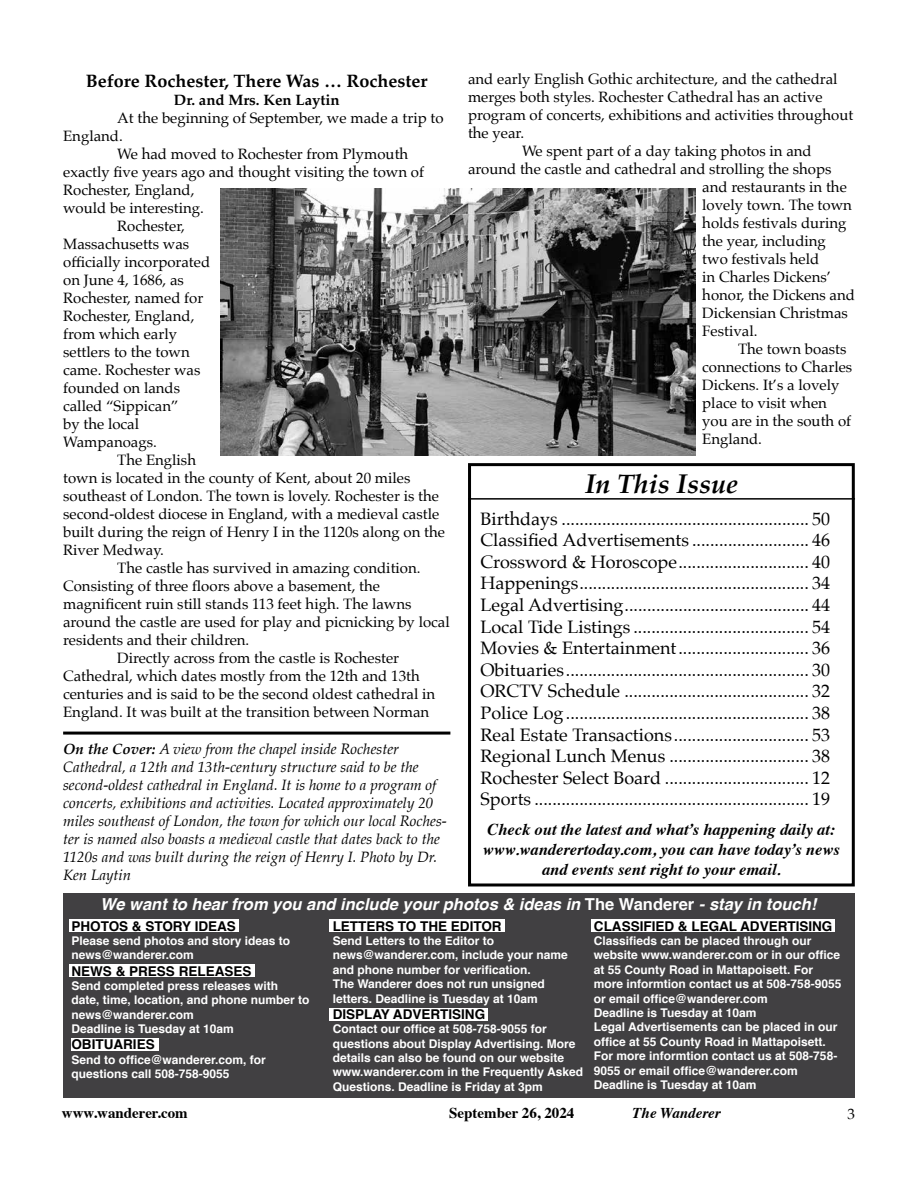
<style>
.page{position:relative;width:918px;height:1188px;background:#fff}
.page>*{position:absolute;margin:0;border:0;box-sizing:border-box;transform-origin:0 0}
.t1{font:italic 700 27px "Palatino";color:#000}
.t2{font:18px/21.6px "Palatino";color:#000;text-align:justify}
.t3{font:700 18px "Palatino";color:#000}
.t4{font:italic 700 16.5px/19.8px "Times";color:#000;text-align:center}
.t5{font:italic 700 16.5px "Helvetica";color:#fff}
.t6{font:15px "Palatino";color:#000}
.t7{font:italic 15px/18px "Palatino";color:#000}
.t8{font:700 15px "Times";color:#000}
.t9{font:700 15px "Palatino";color:#000}
.t10{font:italic 700 15px "Times";color:#000}
.t11{font:700 13.5px "Helvetica";color:#000}
.t12{font:700 12px/14.4px "Helvetica";color:#fff}
.s1{font-weight:700}
.s2{font-style:normal}
</style>
<div class="page">
<div style="left:468px;top:463px;width:387px;height:423px;border:3px solid #000"></div>
<hr style="left:468px;top:498px;width:387px;height:2px;background:#000">
<div style="left:63px;top:894px;width:792px;height:204px;background:#414042"></div>
<div style="left:70px;top:919px;width:169px;height:13px;background:#fff"></div>
<div style="left:70px;top:964px;width:185px;height:13px;background:#fff"></div>
<div style="left:71px;top:1038px;width:88px;height:13px;background:#fff"></div>
<div style="left:330px;top:919px;width:175px;height:13px;background:#fff"></div>
<div style="left:330px;top:1008px;width:158px;height:13px;background:#fff"></div>
<div style="left:592px;top:919px;width:243px;height:13px;background:#fff"></div>
<hr style="left:63px;top:732px;width:387px;height:3px;background:#000">
<img style="left:221px;top:189px;width:475px;height:267px">
<p class="t3" style="left:86px;top:65px;width:343px">Before Rochester, There Was … Rochester</p>
<p class="t9" style="left:174px;top:87px;width:167px">Dr. and Mrs. Ken Laytin</p>
<p class="t6" style="left:117px;top:105px;width:328px">At the beginning of September, we made a trip to</p>
<p class="t6" style="left:63px;top:123px;width:61px">England.</p>
<p class="t6" style="left:117px;top:141px;width:293px">We had moved to Rochester from Plymouth</p>
<p class="t6" style="left:63px;top:159px;width:362px">exactly five years ago and thought visiting the town of</p>
<p class="t6" style="left:63px;top:177px;width:133px">Rochester, England,</p>
<p class="t6" style="left:63px;top:195px;width:142px">would be interesting.</p>
<p class="t6" style="left:117px;top:213px;width:69px">Rochester,</p>
<p class="t6" style="left:63px;top:231px;width:128px">Massachusetts was</p>
<p class="t6" style="left:63px;top:249px;width:149px">officially incorporated</p>
<p class="t6" style="left:63px;top:267px;width:122px">on June 4, 1686, as</p>
<p class="t6" style="left:63px;top:285px;width:142px">Rochester, named for</p>
<p class="t6" style="left:63px;top:303px;width:133px">Rochester, England,</p>
<p class="t6" style="left:63px;top:321px;width:115px">from which early</p>
<p class="t6" style="left:63px;top:339px;width:128px">settlers to the town</p>
<p class="t6" style="left:63px;top:357px;width:139px">came. Rochester was</p>
<p class="t6" style="left:63px;top:375px;width:119px">founded on lands</p>
<p class="t6" style="left:63px;top:393px;width:117px">called “Sippican”</p>
<p class="t6" style="left:63px;top:411px;width:78px">by the local</p>
<p class="t6" style="left:63px;top:429px;width:95px">Wampanoags.</p>
<p class="t6" style="left:117px;top:447px;width:80px">The English</p>
<p class="t6" style="left:63px;top:465px;width:349px">town is located in the county of Kent, about 20 miles</p>
<p class="t6" style="left:63px;top:483px;width:377px">southeast of London. The town is lovely. Rochester is the</p>
<p class="t6" style="left:63px;top:501px;width:378px">second-oldest diocese in England, with a medieval castle</p>
<p class="t6" style="left:63px;top:519px;width:383px">built during the reign of Henry I in the 1120s along on the</p>
<p class="t6" style="left:63px;top:537px;width:102px">River Medway.</p>
<p class="t6" style="left:117px;top:555px;width:305px">The castle has survived in amazing condition.</p>
<p class="t6" style="left:63px;top:573px;width:318px">Consisting of three floors above a basement, the</p>
<p class="t6" style="left:63px;top:591px;width:350px">magnificent ruin still stands 113 feet high. The lawns</p>
<p class="t6" style="left:63px;top:609px;width:388px">around the castle are used for play and picnicking by local</p>
<p class="t6" style="left:63px;top:627px;width:188px">residents and their children.</p>
<p class="t6" style="left:117px;top:645px;width:284px">Directly across from the castle is Rochester</p>
<p class="t6" style="left:63px;top:663px;width:358px">Cathedral, which dates mostly from the 12th and 13th</p>
<p class="t6" style="left:63px;top:681px;width:374px">centuries and is said to be the second oldest cathedral in</p>
<p class="t6" style="left:63px;top:699px;width:368px">England. It was built at the transition between Norman</p>
<p class="t7" style="left:63px;top:740px;width:385px"><span class="s1">On the Cover:</span> A view from the chapel inside Rochester Cathedral, a 12th and 13th-century structure said to be the second-oldest cathedral in England. It is home to a program of concerts, exhibitions and activities. Located approximately 20 miles southeast of London, the town for which our local Roches&shy;ter is named also boasts a medieval castle that dates back to the 1120s and was built during the reign of Henry I. Photo by Dr.<br>Ken Laytin</p>
<p class="t6" style="left:468px;top:67px;width:371px">and early English Gothic architecture, and the cathedral</p>
<p class="t6" style="left:468px;top:85px;width:356px">merges both styles. Rochester Cathedral has an active</p>
<p class="t6" style="left:468px;top:103px;width:387px">program of concerts, exhibitions and activities throughout</p>
<p class="t6" style="left:468px;top:121px;width:58px">the year.</p>
<p class="t6" style="left:522px;top:139px;width:291px">We spent part of a day taking photos in and</p>
<p class="t6" style="left:468px;top:157px;width:365px">around the castle and cathedral and strolling the shops</p>
<p class="t6" style="left:702px;top:175px;width:146px">and restaurants in the</p>
<p class="t6" style="left:702px;top:193px;width:151px">lovely town. The town</p>
<p class="t6" style="left:702px;top:211px;width:146px">holds festivals during</p>
<p class="t6" style="left:702px;top:229px;width:125px">the year, including</p>
<p class="t6" style="left:702px;top:247px;width:119px">two festivals held</p>
<p class="t6" style="left:702px;top:265px;width:130px">in Charles Dickens’</p>
<p class="t6" style="left:702px;top:283px;width:154px">honor, the Dickens and</p>
<p class="t6" style="left:702px;top:301px;width:147px">Dickensian Christmas</p>
<p class="t6" style="left:702px;top:319px;width:57px">Festival.</p>
<p class="t6" style="left:738px;top:337px;width:110px">The town boasts</p>
<p class="t6" style="left:702px;top:355px;width:151px">connections to Charles</p>
<p class="t6" style="left:702px;top:373px;width:139px">Dickens. It’s a lovely</p>
<p class="t6" style="left:702px;top:391px;width:126px">place to visit when</p>
<p class="t6" style="left:702px;top:409px;width:150px">you are in the south of</p>
<p class="t6" style="left:702px;top:427px;width:61px">England.</p>
<h1 class="t1" style="left:585px;top:461px;width:154px">In This Issue</h1>
<p class="t2" style="left:480px;top:508px;width:351px">Birthdays ....................................................... 50<br>Classified Advertisements .......................... 46<br>Crossword &amp; Horoscope............................. 40<br>Happenings................................................... 34<br>Legal Advertising......................................... 44<br>Local Tide Listings ....................................... 54<br>Movies &amp; Entertainment............................. 36<br>Obituaries...................................................... 30<br>ORCTV Schedule ......................................... 32<br>Police Log...................................................... 38<br>Real Estate Transactions.............................. 53<br>Regional Lunch Menus ............................... 38<br>Rochester Select Board ................................ 12<br>Sports ............................................................. 19</p>
<p class="t4" style="left:483px;top:819px;width:358px">Check out the latest and what’s happening daily at: www.wanderertoday.com, you can have today’s news and events sent right to your email.</p>
<p class="t5" style="left:100px;top:891px;width:718px">We want to hear from you and include your photos &amp; ideas in <span class="s2">The Wanderer</span> - stay in touch!</p>
<p class="t11" style="left:333px;top:915px;width:171px">LETTERS TO THE EDITOR</p>
<p class="t12" style="left:333px;top:934px;width:237px">Send Letters to the Editor to news@wanderer.com, include your name and phone number for verification.<br>The Wanderer does not run unsigned letters. Deadline is Tuesday at 10am</p>
<p class="t11" style="left:333px;top:1003px;width:154px">DISPLAY ADVERTISING</p>
<p class="t12" style="left:333px;top:1022px;width:252px">Contact our office at 508-758-9055 for questions about Display Advertising. More details can also be found on our website www.wanderer.com in the Frequently Asked Questions. Deadline is Friday at 3pm</p>
<p class="t11" style="left:71px;top:915px;width:166px">PHOTOS &amp; STORY IDEAS</p>
<p class="t12" style="left:71px;top:934px;width:220px">Please send photos and story ideas to news@wanderer.com</p>
<p class="t11" style="left:71px;top:960px;width:182px">NEWS &amp; PRESS RELEASES</p>
<p class="t12" style="left:71px;top:979px;width:240px">Send completed press releases with<br>date, time, location, and phone number to news@wanderer.com<br>Deadline is Tuesday at 10am</p>
<p class="t11" style="left:71px;top:1034px;width:85px">OBITUARIES</p>
<p class="t12" style="left:71px;top:1053px;width:196px">Send to office@wanderer.com, for questions call 508-758-9055</p>
<p class="t11" style="left:594px;top:915px;width:240px">CLASSIFIED &amp; LEGAL ADVERTISING</p>
<p class="t12" style="left:594px;top:934px;width:249px">Classifieds can be placed through our website www.wanderer.com or in our office at 55 County Road in Mattapoisett. For more informtion contact us at 508-758-9055 or email office@wanderer.com<br>Deadline is Tuesday at 10am<br>Legal Advertisements can be placed in our office at 55 County Road in Mattapoisett.<br>For more informtion contact us at 508-758- 9055 or email office@wanderer.com Deadline is Tuesday at 10am</p>
<p class="t8" style="left:62px;top:1099px;width:127px">www.wanderer.com</p>
<p class="t8" style="left:449px;top:1099px;width:127px">September 26, 2024</p>
<p class="t10" style="left:632px;top:1099px;width:90px">The Wanderer</p>
<p class="t6" style="left:847px;top:1102px;width:9px">3</p>
</div>
